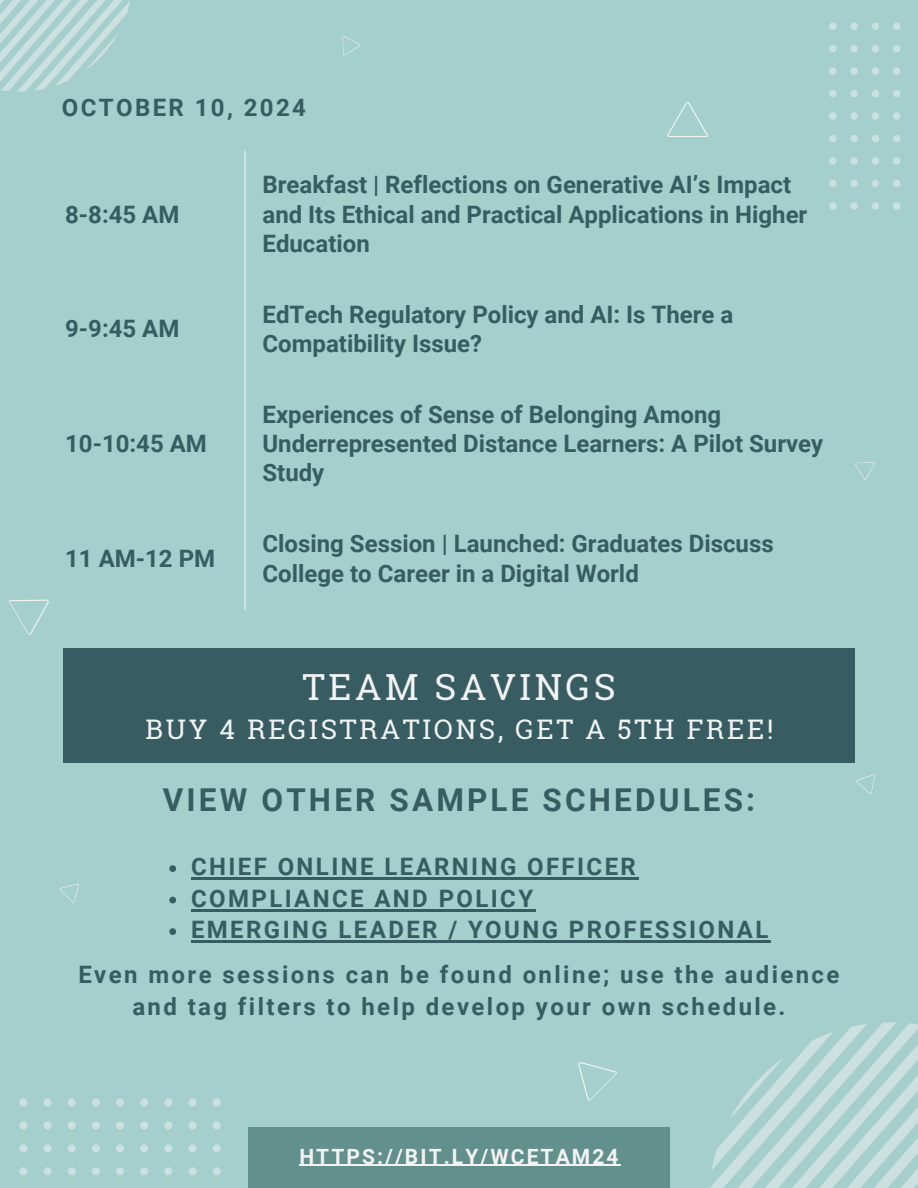
<style>
.page{position:relative;width:918px;height:1188px;background:#a4cfcc}
.page>*{position:absolute;margin:0;border:0;box-sizing:border-box;transform-origin:0 0}
.t1{font:36px "Roboto Slab";letter-spacing:.1em;color:#f3f3f3}
.t2{font:700 31.5px "Roboto";letter-spacing:.1em;color:#375d63}
.t3{font:27px "Roboto Slab";letter-spacing:.1em;color:#f3f3f3}
.t4{font:700 24px/29.2px "Roboto";color:#375d63}
.t5{font:700 24px/31.5px "Roboto";letter-spacing:.1em;color:#375d63;text-align:center}
.t6{font:700 21px "Roboto";letter-spacing:.1em;color:#f3f3f3}
</style>
<div class="page">
<svg style="left:0;top:0;width:130px;height:91px"></svg>
<svg style="left:710px;top:1022px;width:208px;height:166px"></svg>
<svg style="left:893px;top:23px;width:7px;height:7px"></svg>
<svg style="left:893px;top:45px;width:7px;height:7px"></svg>
<svg style="left:893px;top:67px;width:7px;height:8px"></svg>
<svg style="left:893px;top:90px;width:7px;height:7px"></svg>
<svg style="left:893px;top:112px;width:8px;height:8px"></svg>
<svg style="left:893px;top:135px;width:8px;height:7px"></svg>
<svg style="left:893px;top:157px;width:8px;height:8px"></svg>
<svg style="left:893px;top:180px;width:8px;height:7px"></svg>
<svg style="left:893px;top:202px;width:7px;height:8px"></svg>
<svg style="left:872px;top:23px;width:7px;height:7px"></svg>
<svg style="left:872px;top:45px;width:7px;height:7px"></svg>
<svg style="left:872px;top:67px;width:7px;height:8px"></svg>
<svg style="left:872px;top:90px;width:7px;height:7px"></svg>
<svg style="left:872px;top:112px;width:7px;height:8px"></svg>
<svg style="left:872px;top:135px;width:7px;height:7px"></svg>
<svg style="left:872px;top:157px;width:7px;height:8px"></svg>
<svg style="left:872px;top:180px;width:7px;height:7px"></svg>
<svg style="left:872px;top:202px;width:7px;height:8px"></svg>
<svg style="left:850px;top:23px;width:8px;height:7px"></svg>
<svg style="left:850px;top:45px;width:8px;height:7px"></svg>
<svg style="left:850px;top:67px;width:8px;height:8px"></svg>
<svg style="left:850px;top:90px;width:8px;height:7px"></svg>
<svg style="left:850px;top:112px;width:8px;height:8px"></svg>
<svg style="left:850px;top:135px;width:8px;height:7px"></svg>
<svg style="left:850px;top:157px;width:8px;height:8px"></svg>
<svg style="left:850px;top:180px;width:8px;height:7px"></svg>
<svg style="left:850px;top:202px;width:8px;height:8px"></svg>
<svg style="left:829px;top:23px;width:8px;height:7px"></svg>
<svg style="left:829px;top:45px;width:8px;height:7px"></svg>
<svg style="left:829px;top:67px;width:8px;height:8px"></svg>
<svg style="left:829px;top:90px;width:8px;height:7px"></svg>
<svg style="left:829px;top:112px;width:8px;height:8px"></svg>
<svg style="left:829px;top:135px;width:8px;height:7px"></svg>
<svg style="left:829px;top:157px;width:8px;height:8px"></svg>
<svg style="left:829px;top:180px;width:8px;height:7px"></svg>
<svg style="left:829px;top:202px;width:8px;height:8px"></svg>
<svg style="left:19px;top:1099px;width:8px;height:8px"></svg>
<svg style="left:44px;top:1099px;width:8px;height:8px"></svg>
<svg style="left:68px;top:1099px;width:8px;height:8px"></svg>
<svg style="left:92px;top:1099px;width:8px;height:8px"></svg>
<svg style="left:116px;top:1098px;width:8px;height:9px"></svg>
<svg style="left:140px;top:1098px;width:8px;height:9px"></svg>
<svg style="left:164px;top:1098px;width:9px;height:9px"></svg>
<svg style="left:188px;top:1098px;width:9px;height:9px"></svg>
<svg style="left:213px;top:1099px;width:8px;height:8px"></svg>
<svg style="left:19px;top:1121px;width:8px;height:8px"></svg>
<svg style="left:44px;top:1121px;width:8px;height:8px"></svg>
<svg style="left:68px;top:1121px;width:8px;height:8px"></svg>
<svg style="left:92px;top:1121px;width:8px;height:8px"></svg>
<svg style="left:116px;top:1121px;width:8px;height:9px"></svg>
<svg style="left:140px;top:1121px;width:8px;height:9px"></svg>
<svg style="left:164px;top:1121px;width:9px;height:9px"></svg>
<svg style="left:188px;top:1121px;width:9px;height:9px"></svg>
<svg style="left:213px;top:1121px;width:8px;height:8px"></svg>
<svg style="left:19px;top:1144px;width:8px;height:8px"></svg>
<svg style="left:44px;top:1144px;width:8px;height:8px"></svg>
<svg style="left:68px;top:1144px;width:8px;height:8px"></svg>
<svg style="left:92px;top:1144px;width:8px;height:8px"></svg>
<svg style="left:116px;top:1144px;width:8px;height:9px"></svg>
<svg style="left:140px;top:1144px;width:8px;height:9px"></svg>
<svg style="left:164px;top:1144px;width:9px;height:9px"></svg>
<svg style="left:188px;top:1144px;width:9px;height:9px"></svg>
<svg style="left:213px;top:1144px;width:8px;height:8px"></svg>
<svg style="left:19px;top:1167px;width:8px;height:8px"></svg>
<svg style="left:44px;top:1167px;width:8px;height:8px"></svg>
<svg style="left:68px;top:1167px;width:8px;height:8px"></svg>
<svg style="left:92px;top:1167px;width:8px;height:8px"></svg>
<svg style="left:116px;top:1167px;width:8px;height:8px"></svg>
<svg style="left:140px;top:1167px;width:8px;height:8px"></svg>
<svg style="left:164px;top:1167px;width:9px;height:8px"></svg>
<svg style="left:188px;top:1167px;width:9px;height:8px"></svg>
<svg style="left:213px;top:1167px;width:8px;height:8px"></svg>
<svg style="left:667px;top:102px;width:41px;height:35px"></svg>
<svg style="left:59px;top:883px;width:20px;height:20px"></svg>
<svg style="left:578px;top:1062px;width:39px;height:39px"></svg>
<svg style="left:855px;top:462px;width:20px;height:18px"></svg>
<svg style="left:9px;top:599px;width:40px;height:36px"></svg>
<svg style="left:342px;top:36px;width:18px;height:20px"></svg>
<div style="left:248px;top:1128px;width:422px;height:60px;background:#61908d"></div>
<hr style="left:299px;top:1165px;width:322px;height:1px;background:#f3f3f3">
<svg style="left:856px;top:774px;width:19px;height:20px"></svg>
<hr style="left:245px;top:151px;width:1px;height:459px;background:#f3f3f3">
<div style="left:64px;top:648px;width:790px;height:114px;background:#375d63"></div>
<svg style="left:169px;top:865px;width:7px;height:7px"></svg>
<hr style="left:191px;top:878px;width:447px;height:2px;background:#375d63">
<svg style="left:169px;top:897px;width:7px;height:6px"></svg>
<hr style="left:191px;top:909px;width:345px;height:2px;background:#375d63">
<svg style="left:169px;top:928px;width:7px;height:7px"></svg>
<hr style="left:191px;top:941px;width:580px;height:2px;background:#375d63">
<p class="t5" style="left:62px;top:92px;width:246px">OCTOBER 10, 2024</p>
<p class="t4" style="left:65px;top:200px;width:116px">8-8:45 AM</p>
<p class="t4" style="left:65px;top:315px;width:116px">9-9:45 AM</p>
<p class="t4" style="left:65px;top:429px;width:143px">10-10:45 AM</p>
<p class="t4" style="left:65px;top:544px;width:151px">11 AM-12 PM</p>
<p class="t4" style="left:263px;top:171px;width:546px">Breakfast | Reflections on Generative AI’s Impact and Its Ethical and Practical Applications in Higher<br>Education</p>
<p class="t4" style="left:263px;top:300px;width:472px">EdTech Regulatory Policy and AI: Is There a<br>Compatibility Issue?</p>
<p class="t4" style="left:263px;top:400px;width:562px">Experiences of Sense of Belonging Among<br>Underrepresented Distance Learners: A Pilot Survey<br>Study</p>
<p class="t4" style="left:263px;top:529px;width:513px">Closing Session | Launched: Graduates Discuss<br>College to Career in a Digital World</p>
<p class="t1" style="left:302px;top:662px;width:315px">TEAM SAVINGS</p>
<p class="t3" style="left:145px;top:711px;width:630px">BUY 4 REGISTRATIONS, GET A 5TH FREE!</p>
<p class="t2" style="left:163px;top:782px;width:594px">VIEW OTHER SAMPLE SCHEDULES:</p>
<p class="t5" style="left:191px;top:851px;width:446px">CHIEF ONLINE LEARNING OFFICER</p>
<p class="t5" style="left:191px;top:883px;width:344px">COMPLIANCE AND POLICY</p>
<h2 class="t5" style="left:191px;top:914px;width:579px">EMERGING LEADER / YOUNG PROFESSIONAL</h2>
<p class="t5" style="left:78px;top:959px;width:763px">Even more sessions can be found online; use the audience and tag filters to help develop your own schedule.</p>
<p class="t6" style="left:299px;top:1144px;width:321px">HTTPS://BIT.LY/WCETAM24</p>
</div>
